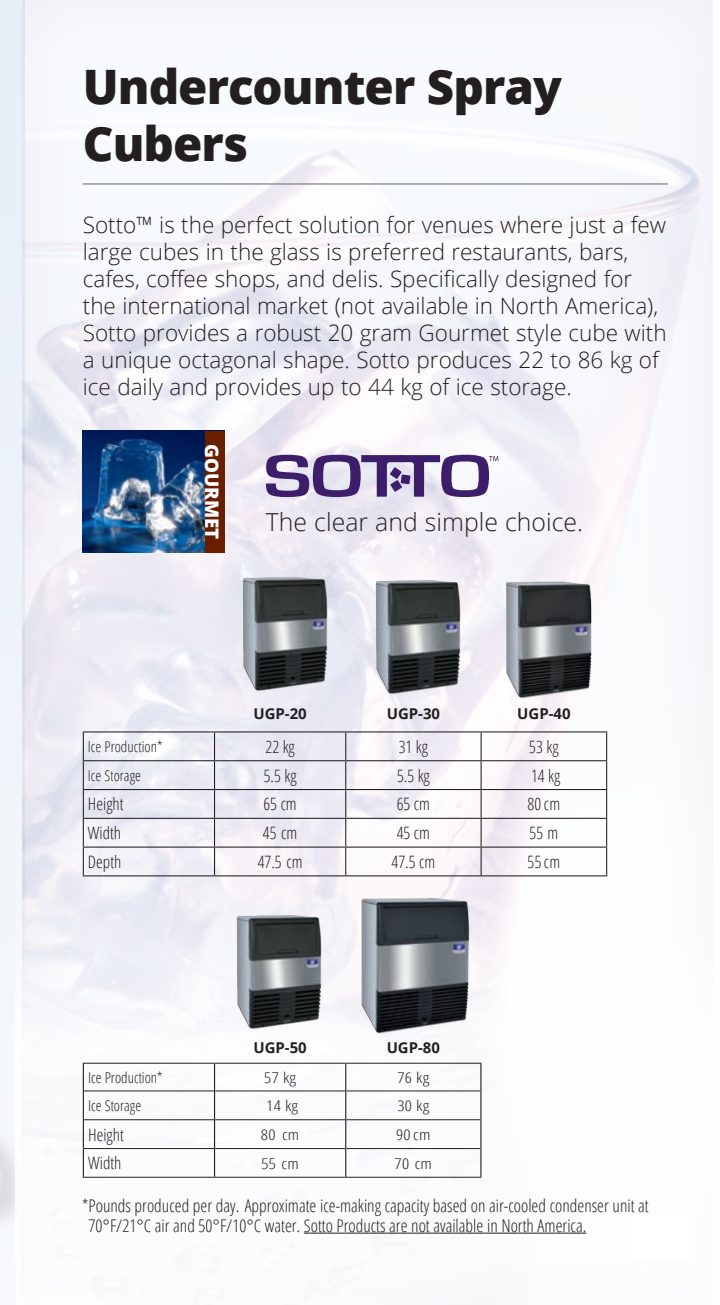
<style>
.page{position:relative;width:720px;height:1305px;background:#fff}
.page>*{position:absolute;margin:0;border:0;box-sizing:border-box;transform-origin:0 0}
.Head{font:800 47.5px/57px "Open Sans";letter-spacing:-.02em;color:#231f20}
.IceTypesHeaders{font:300 24.75px "Open Sans";color:#231f20}
.body_Copy{font:300 22.5px/27px "Open Sans";color:#231f20}
.IceTypesHeaders-2{font:800 18.75px "Open Sans";color:#fff}
.t1{font:300 condensed 17.5px/20px "Open Sans";color:#231f20}
.t2{font:300 condensed 17px "Open Sans";color:#231f20}
.Copy{font:300 condensed 15px "Open Sans";color:#231f20}
.CopyBold{font:700 15px "Open Sans";color:#231f20}
.t3{font:300 condensed 14.75px "Open Sans";letter-spacing:.015em;color:#231f20;scale:1.22 1}
</style>
<div class="page">
<div style="left:20px;top:0;width:695px;height:1305px;background:#3e1d6b;opacity:.33"></div>
<div style="left:15px;top:889px;width:705px;height:416px;background:#fff"></div>
<hr style="left:83px;top:183px;width:585px;height:2px;background:#808285">
<hr style="left:304px;top:1233px;width:282px;height:1px;background:#231f20">
<img style="left:83px;top:431px;width:122px;height:122px">
<div style="left:205px;top:431px;width:20px;height:122px;background:#691e00"></div>
<hr style="left:83px;top:731px;width:132px;height:1px;background:#231f20">
<hr style="left:215px;top:731px;width:131px;height:1px;background:#231f20">
<hr style="left:346px;top:731px;width:135px;height:1px;background:#231f20">
<hr style="left:481px;top:731px;width:126px;height:1px;background:#231f20">
<hr style="left:83px;top:760px;width:132px;height:1px;background:#231f20">
<hr style="left:215px;top:760px;width:131px;height:1px;background:#231f20">
<hr style="left:346px;top:760px;width:135px;height:1px;background:#231f20">
<hr style="left:481px;top:760px;width:126px;height:1px;background:#231f20">
<hr style="left:83px;top:789px;width:132px;height:1px;background:#231f20">
<hr style="left:215px;top:789px;width:131px;height:1px;background:#231f20">
<hr style="left:346px;top:789px;width:135px;height:1px;background:#231f20">
<hr style="left:481px;top:789px;width:126px;height:1px;background:#231f20">
<hr style="left:83px;top:818px;width:132px;height:1px;background:#231f20">
<hr style="left:215px;top:818px;width:131px;height:1px;background:#231f20">
<hr style="left:346px;top:818px;width:135px;height:1px;background:#231f20">
<hr style="left:481px;top:818px;width:126px;height:1px;background:#231f20">
<hr style="left:83px;top:847px;width:132px;height:1px;background:#231f20">
<hr style="left:215px;top:847px;width:131px;height:1px;background:#231f20">
<hr style="left:346px;top:847px;width:135px;height:1px;background:#231f20">
<hr style="left:481px;top:847px;width:126px;height:1px;background:#231f20">
<hr style="left:83px;top:875px;width:132px;height:1px;background:#231f20">
<hr style="left:215px;top:875px;width:131px;height:1px;background:#231f20">
<hr style="left:346px;top:875px;width:135px;height:1px;background:#231f20">
<hr style="left:481px;top:875px;width:126px;height:1px;background:#231f20">
<svg style="left:83px;top:732px;width:1px;height:143px"></svg>
<svg style="left:214px;top:732px;width:1px;height:143px"></svg>
<svg style="left:345px;top:732px;width:1px;height:143px"></svg>
<svg style="left:481px;top:732px;width:1px;height:143px"></svg>
<svg style="left:606px;top:732px;width:1px;height:143px"></svg>
<img style="left:238px;top:573px;width:96px;height:121px">
<img style="left:370px;top:575px;width:96px;height:121px">
<img style="left:500px;top:573px;width:97px;height:126px">
<svg style="left:266px;top:455px;width:232px;height:42px"></svg>
<img style="left:232px;top:911px;width:96px;height:119px">
<img style="left:356px;top:892px;width:116px;height:142px">
<hr style="left:83px;top:1063px;width:132px;height:1px;background:#231f20">
<hr style="left:215px;top:1063px;width:131px;height:1px;background:#231f20">
<hr style="left:346px;top:1063px;width:135px;height:1px;background:#231f20">
<hr style="left:84px;top:1090px;width:130px;height:1px;background:#231f20">
<hr style="left:215px;top:1090px;width:130px;height:1px;background:#231f20">
<hr style="left:346px;top:1090px;width:134px;height:1px;background:#231f20">
<hr style="left:84px;top:1119px;width:130px;height:1px;background:#231f20">
<hr style="left:215px;top:1119px;width:130px;height:1px;background:#231f20">
<hr style="left:346px;top:1119px;width:134px;height:1px;background:#231f20">
<hr style="left:84px;top:1148px;width:130px;height:1px;background:#231f20">
<hr style="left:215px;top:1148px;width:130px;height:1px;background:#231f20">
<hr style="left:346px;top:1148px;width:134px;height:1px;background:#231f20">
<hr style="left:83px;top:1177px;width:132px;height:1px;background:#231f20">
<hr style="left:215px;top:1177px;width:131px;height:1px;background:#231f20">
<hr style="left:346px;top:1177px;width:135px;height:1px;background:#231f20">
<svg style="left:83px;top:1064px;width:1px;height:113px"></svg>
<svg style="left:214px;top:1064px;width:1px;height:113px"></svg>
<svg style="left:345px;top:1064px;width:1px;height:113px"></svg>
<svg style="left:480px;top:1064px;width:1px;height:113px"></svg>
<p class="Head" style="left:83px;top:56px;width:481px">Undercounter Spray<br>Cubers</p>
<p class="body_Copy" style="left:83px;top:211px;width:585px">Sotto™ is the perfect solution for venues where just a few large cubes in the glass is preferred restaurants, bars, cafes, coffee shops, and delis. Specifically designed for the international market (not available in North America), Sotto provides a robust 20 gram Gourmet style cube with a unique octagonal shape. Sotto produces 22 to 86 kg of ice daily and provides up to 44 kg of ice storage.</p>
<p class="IceTypesHeaders-2" style="left:226px;top:444px;width:97px;rotate:90deg">GOURMET</p>
<p class="IceTypesHeaders" style="left:266px;top:505px;width:319px">The clear and simple choice.</p>
<p class="CopyBold" style="left:254px;top:703px;width:55px">UGP-20</p>
<p class="CopyBold" style="left:387px;top:703px;width:55px">UGP-30</p>
<p class="CopyBold" style="left:517px;top:703px;width:55px">UGP-40</p>
<p class="Copy" style="left:88px;top:736px;width:76px">Ice Production*</p>
<p class="t2" style="left:266px;top:735px;width:31px">22 kg</p>
<p class="t2" style="left:399px;top:735px;width:31px">31 kg</p>
<p class="t2" style="left:529px;top:735px;width:31px">53 kg</p>
<p class="Copy" style="left:88px;top:765px;width:55px">Ice Storage</p>
<p class="t2" style="left:264px;top:764px;width:34px">5.5 kg</p>
<p class="t2" style="left:397px;top:764px;width:34px">5.5 kg</p>
<p class="t2" style="left:531px;top:764px;width:31px">14 kg</p>
<p class="t2" style="left:88px;top:793px;width:37px">Height</p>
<p class="t2" style="left:263px;top:793px;width:35px">65 cm</p>
<p class="t2" style="left:397px;top:793px;width:35px">65 cm</p>
<p class="t2" style="left:528px;top:793px;width:34px">80 cm</p>
<p class="t2" style="left:88px;top:822px;width:35px">Width</p>
<p class="t2" style="left:263px;top:822px;width:36px">45 cm</p>
<p class="t2" style="left:397px;top:822px;width:35px">45 cm</p>
<p class="t2" style="left:530px;top:822px;width:30px">55 m</p>
<p class="t2" style="left:88px;top:850px;width:35px">Depth</p>
<p class="t2" style="left:258px;top:850px;width:46px">47.5 cm</p>
<p class="t2" style="left:392px;top:850px;width:45px">47.5 cm</p>
<p class="t2" style="left:528px;top:850px;width:34px">55 cm</p>
<p class="CopyBold" style="left:254px;top:1037px;width:55px">UGP-50</p>
<p class="CopyBold" style="left:387px;top:1037px;width:55px">UGP-80</p>
<p class="Copy" style="left:88px;top:1067px;width:76px">Ice Production*</p>
<p class="t3" style="left:264px;top:1067px;width:28px">57 kg</p>
<p class="t3" style="left:397px;top:1067px;width:28px">76 kg</p>
<p class="Copy" style="left:88px;top:1095px;width:55px">Ice Storage</p>
<p class="t3" style="left:266px;top:1096px;width:28px">14 kg</p>
<p class="t3" style="left:397px;top:1096px;width:28px">30 kg</p>
<p class="t2" style="left:88px;top:1123px;width:37px">Height</p>
<p class="t3" style="left:261px;top:1124px;width:33px">80 cm</p>
<p class="t3" style="left:396px;top:1124px;width:30px">90 cm</p>
<p class="t2" style="left:88px;top:1152px;width:35px">Width</p>
<p class="t3" style="left:261px;top:1153px;width:32px">55 cm</p>
<p class="t3" style="left:395px;top:1153px;width:32px">70 cm</p>
<p class="t1" style="left:89px;top:1195px;width:562px;text-indent:-6px">*Pounds produced per day. Approximate ice-making capacity based on air-cooled condenser unit at<br>70°F/21°C air and 50°F/10°C water. Sotto Products are not available in North America.</p>
</div>
